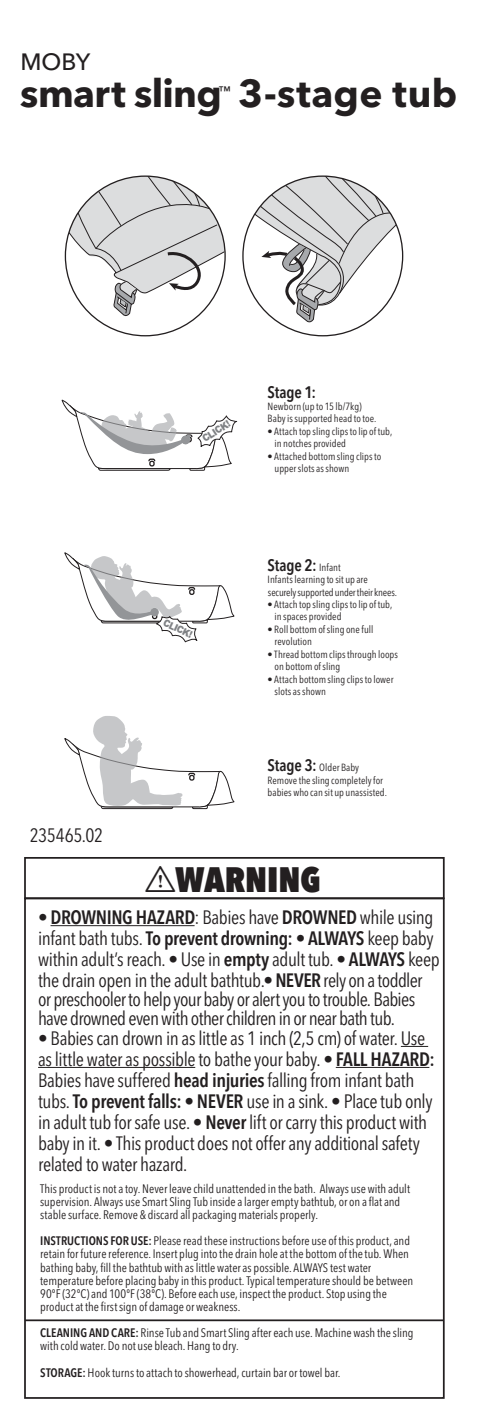
<style>
.page{position:relative;width:478px;height:1422px;background:#fff}
.page>*{position:absolute;margin:0;border:0;box-sizing:border-box;transform-origin:0 0}
.t1{font:700 38.68px "Avenir Next LT Pro";letter-spacing:-.005em;color:#231f20}
.t2{font:800 condensed 35px "Avenir Next LT Pro";color:#231f20}
.t3{font:500 23.45px "Avenir Next LT Pro";color:#231f20}
.t4{font:condensed 19.25px/21px "Avenir Next LT Pro";letter-spacing:-.025em;color:#231f20}
.t5{font:600 condensed 16.62px "Avenir Next LT Pro";letter-spacing:-.01em;color:#231f20}
.t6{font:condensed 12.25px/13.1px "Avenir Next LT Pro";color:#231f20}
.t7{font:500 12.25px "Avenir Next LT Pro";color:#231f20}
.t8{font:condensed 10.33px/12.4px "Avenir Next LT Pro";color:#231f20}
.t9{font:900 9.8px "Arial";color:#808285;scale:.9 1}
.s1{font-weight:400;font-size:10.33px}
.s2{font-weight:600;font-size:16.62px}
.s3{font-family:"tables";font-weight:400;font-stretch:normal}
.s4{font-weight:600}
</style>
<div class="page">
<hr style="left:50px;top:925px;width:144px;height:1px;background:#231f20">
<svg style="left:401px;top:1046px;width:27px;height:1px"></svg>
<hr style="left:38px;top:1067px;width:157px;height:1px;background:#231f20">
<hr style="left:336px;top:1067px;width:93px;height:1px;background:#231f20">
<svg style="left:64px;top:716px;width:171px;height:93px"></svg>
<svg style="left:243px;top:177px;width:155px;height:152px"></svg>
<svg style="left:65px;top:177px;width:160px;height:143px"></svg>
<div style="left:24px;top:857px;width:420px;height:42px;border:2px solid #231f20"></div>
<div style="left:24px;top:897px;width:420px;height:502px;border:2px solid #231f20"></div>
<hr style="left:25px;top:1319px;width:419px;height:2px;background:#231f20">
<svg style="left:64px;top:552px;width:171px;height:91px"></svg>
<svg style="left:61px;top:399px;width:176px;height:72px"></svg>
<h3 class="t3" style="left:20px;top:47px;width:71px">MOBY</h3>
<h1 class="t1" style="left:20px;top:70px;width:438px">smart sling 3-stage tub</h1>
<p class="t7" style="left:218px;top:83px;width:14px">™</p>
<h3 class="t4" style="left:30px;top:825px;width:75px">235465.02</h3>
<p class="t9" style="left:199px;top:434px;width:36px;rotate:-33deg">CLICK!</p>
<p class="t9" style="left:167px;top:615px;width:36px;rotate:25deg">CLICK!</p>
<h3 class="t5" style="left:267px;top:382px;width:50px">Stage 1:</h3>
<p class="t8" style="left:267px;top:400px;width:110px">Newborn (up to 15 lb/7kg)<br>Baby is supported head to toe.</p>
<p class="t8" style="left:275px;top:425px;width:119px;text-indent:-7px">• Attach top sling clips to lip of tub, in notches provided</p>
<p class="t8" style="left:275px;top:450px;width:108px;text-indent:-7px">• Attached bottom sling clips to upper slots as shown</p>
<h3 class="t5" style="left:267px;top:555px;width:75px">Stage 2: <span class="s1">Infant</span></h3>
<p class="t8" style="left:267px;top:573px;width:131px">Infants learning to sit up are securely supported under their knees.</p>
<p class="t8" style="left:274px;top:598px;width:119px;text-indent:-7px">• Attach top sling clips to lip of tub, in spaces provided</p>
<p class="t8" style="left:274px;top:623px;width:100px;text-indent:-7px">• Roll bottom of sling one full revolution</p>
<p class="t8" style="left:274px;top:648px;width:125px;text-indent:-7px">• Thread bottom clips through loops on bottom of sling</p>
<p class="t8" style="left:274px;top:673px;width:120px;text-indent:-7px">• Attach bottom sling clips to lower slots as shown</p>
<p class="t8" style="left:267px;top:761px;width:121px"><span class="s2">Stage 3:</span> Older Baby<br>Remove the sling completely for babies who can sit up unassisted.</p>
<h2 class="t2" style="left:145px;top:858px;width:177px"><span class="s3">I</span>WARNING</h2>
<h3 class="t4" style="left:38px;top:906px;width:403px">• <span class="s4">DROWNING HAZARD</span>: Babies have <span class="s4">DROWNED</span> while using infant bath tubs. <span class="s4">To prevent drowning:</span> • <span class="s4">ALWAYS</span> keep baby within adult’s reach. • Use in <span class="s4">empty</span> adult tub. • <span class="s4">ALWAYS</span> keep the drain open in the adult bathtub.• <span class="s4">NEVER</span> rely on a toddler</h3>
<h3 class="t4" style="left:38px;top:990px;width:378px;line-height:19.2px">or preschooler to help your baby or alert you to trouble. Babies have drowned even with other children in or near bath tub.</h3>
<p class="t4" style="left:38px;top:1027px;width:398px">• Babies can drown in as little as 1 inch (2,5 cm) of water. Use as little water as possible to bathe your baby. • <span class="s4">FALL HAZARD:<br></span>Babies have suffered <span class="s4">head injuries</span> falling from infant bath tubs. <span class="s4">To prevent falls:</span> • <span class="s4">NEVER</span> use in a sink. • Place tub only in adult tub for safe use. • <span class="s4">Never</span> lift or carry this product with baby in it. • This product does not offer any additional safety related to water hazard.</p>
<p class="t6" style="left:40px;top:1182px;width:371px">This product is not a toy. Never leave child unattended in the bath. Always use with adult supervision. Always use Smart Sling Tub inside a larger empty bathtub, or on a flat and stable surface. Remove &amp; discard all packaging materials properly.</p>
<p class="t6" style="left:40px;top:1234px;width:374px"><span class="s4">INSTRUCTIONS FOR USE:</span> Please read these instructions before use of this product, and retain for future reference. Insert plug into the drain hole at the bottom of the tub. When bathing baby, fill the bathtub with as little water as possible. ALWAYS test water temperature before placing baby in this product. Typical temperature should be between 90ºF (32ºC) and 100ºF (38ºC). Before each use, inspect the product. Stop using the product at the first sign of damage or weakness.</p>
<p class="t6" style="left:40px;top:1326px;width:375px"><span class="s4">CLEANING AND CARE:</span> Rinse Tub and Smart Sling after each use. Machine wash the sling with cold water. Do not use bleach. Hang to dry.</p>
<p class="t6" style="left:40px;top:1366px;width:302px"><span class="s4">STORAGE:</span> Hook turns to attach to showerhead, curtain bar or towel bar.</p>
</div>
